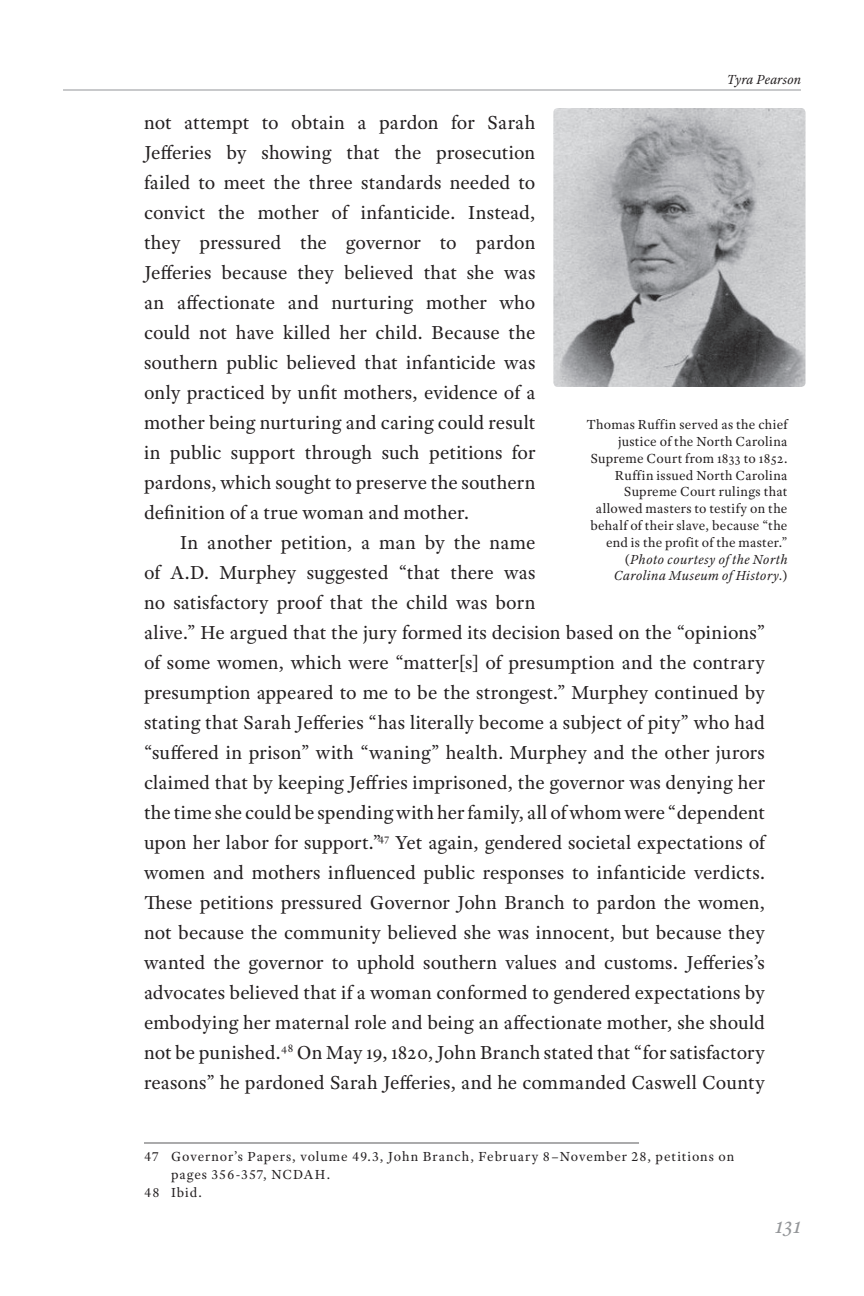
<style>
.page{position:relative;width:864px;height:1296px;background:#fff}
.page>*{position:absolute;margin:0;border:0;box-sizing:border-box;transform-origin:0 0}
.t1{font:italic 24px "Adobe Text Pro";color:#939598}
.t2{font:20px/30px "Adobe Text Pro";letter-spacing:.005em;color:#231f20;text-align:justify}
.t3{font:14px/16.8px "Adobe Text Pro";letter-spacing:.03em;color:#231f20;text-align:right}
.t4{font:14px "Adobe Text Pro";letter-spacing:.065em;color:#231f20}
.t5{font:italic 14px "Adobe Text Pro";color:#231f20}
.s1{font-style:italic}
</style>
<div class="page">
<hr style="left:63px;top:90px;width:738px;height:1px;background:#939598">
<hr style="left:144px;top:1142px;width:495px;height:1px;background:#57585a">
<img style="left:553px;top:108px;width:252px;height:279px">
<p class="t5" style="left:727px;top:70px;width:76px">Tyra Pearson</p>
<p class="t2" style="left:144px;top:107px;width:393px">not attempt to obtain a pardon for Sarah Jefferies by showing that the prosecution failed to meet the three standards needed to convict the mother of infanticide. Instead, they pressured the governor to pardon Jefferies because they believed that she was an affectionate and nurturing mother who could not have killed her child. Because the southern public believed that infanticide was only practiced by unfit mothers, evidence of a mother being nurturing and caring could result in public support through such petitions for pardons, which sought to preserve the southern definition of a true woman and mother.</p>
<p class="t2" style="left:144px;top:527px;width:623px;text-align:left;text-indent:36px">In another petition, a man by the name<br>of A.D. Murphey suggested “that there was<br>no satisfactory proof that the child was born<br>alive.” He argued that the jury formed its decision based on the “opinions” of some women, which were “matter[s] of presumption and the contrary presumption appeared to me to be the strongest.” Murphey continued by stating that Sarah Jefferies “has literally become a subject of pity” who had “suffered in prison” with “waning” health. Murphey and the other jurors claimed that by keeping Jeffries imprisoned, the governor was denying her the time she could be spending with her family, all of whom were “dependent upon her labor for support.”<sup>47</sup> Yet again, gendered societal expectations of women and mothers influenced public responses to infanticide verdicts.<br>These petitions pressured Governor John Branch to pardon the women, not because the community believed she was innocent, but because they wanted the governor to uphold southern values and customs. Jefferies’s advocates believed that if a woman conformed to gendered expectations by embodying her maternal role and being an affectionate mother, she should not be punished.<sup>48</sup> On May 19, 1820, John Branch stated that “for satisfactory reasons” he pardoned Sarah Jefferies, and he commanded Caswell County</p>
<p class="t3" style="left:586px;top:416px;width:203px">Thomas Ruffin served as the chief justice of the North Carolina<br>Supreme Court from 1833 to 1852.<br>Ruffin issued North Carolina<br>Supreme Court rulings that allowed masters to testify on the behalf of their slave, because “the end is the profit of the master.” (<span class="s1">Photo courtesy of the North<br>Carolina Museum of History.</span>)</p>
<p class="t4" style="left:144px;top:1148px;width:592px">47 Governor’s Papers, volume 49.3, John Branch, February 8–November 28, petitions on</p>
<p class="t4" style="left:171px;top:1166px;width:161px">pages 356-357, NCDAH.</p>
<p class="t3" style="left:144px;top:1184px;width:59px">48 Ibid.</p>
<p class="t1" style="left:776px;top:1210px;width:27px">131</p>
</div>
